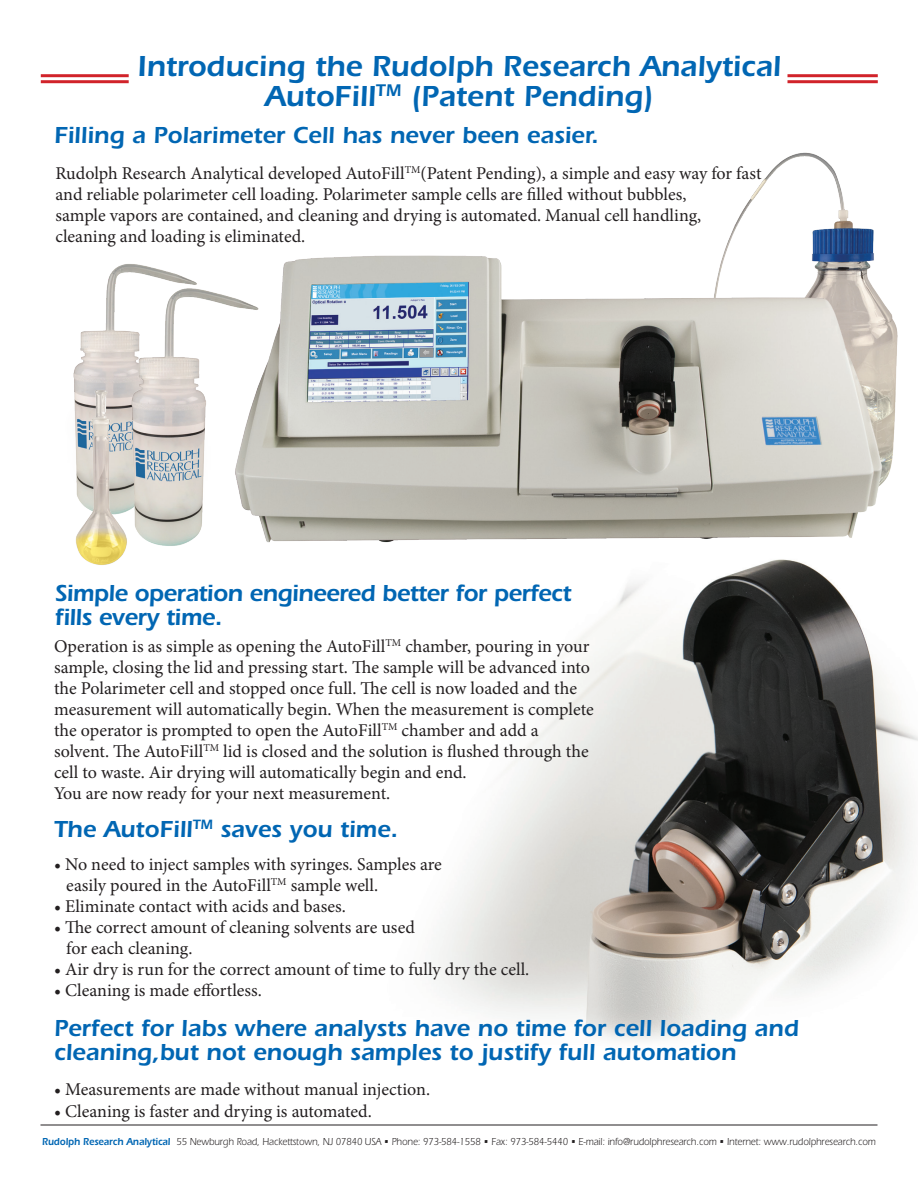
<style>
.page{position:relative;width:918px;height:1188px;background:#fff}
.page>*{position:absolute;margin:0;border:0;box-sizing:border-box;transform-origin:0 0}
.t1{font:600 30px/30px "Itc Eras";color:#0166b3;text-align:center}
.t2{font:600 24px/24px "Itc Eras";color:#0166b3}
.t3{font:600 24px/24px "Itc Eras";letter-spacing:-.02em;color:#0166b3}
.t4{font:18px/21px "Minion Pro";letter-spacing:-.005em;color:#231f20}
.t5{font:10.5px "Itc Eras";letter-spacing:-.005em;color:#231f20;scale:.9 1}
.s1{font-weight:600;color:#0166b3}
</style>
<div class="page">
<img style="left:734px;top:152px;width:164px;height:221px">
<img style="left:438px;top:559px;width:480px;height:481px">
<hr style="left:41px;top:74px;width:88px;height:3px;background:#d1232a">
<hr style="left:41px;top:80px;width:88px;height:3px;background:#d1232a">
<hr style="left:788px;top:74px;width:90px;height:3px;background:#d1232a">
<hr style="left:788px;top:80px;width:90px;height:3px;background:#d1232a">
<img style="left:278px;top:226px;width:618px;height:317px">
<hr style="left:40px;top:1125px;width:838px;height:1px;background:#231f20">
<img style="left:80px;top:270px;width:198px;height:273px">
<img style="left:73px;top:354px;width:122px;height:211px">
<p class="t1" style="left:138px;top:51px;width:645px">Introducing the Rudolph Research Analytical<br>AutoFill<sup>TM</sup> (Patent Pending)</p>
<p class="t2" style="left:54px;top:123px;width:546px">Filling a Polarimeter Cell has never been easier.</p>
<p class="t4" style="left:56px;top:163px;width:708px">Rudolph Research Analytical developed AutoFill<sup>TM</sup>(Patent Pending), a simple and easy way for fast and reliable polarimeter cell loading. Polarimeter sample cells are filled without bubbles,<br>sample vapors are contained, and cleaning and drying is automated. Manual cell handling, cleaning and loading is eliminated.</p>
<p class="t3" style="left:55px;top:581px;width:518px">Simple operation engineered better for perfect fills every time.</p>
<p class="t4" style="left:54px;top:636px;width:541px">Operation is as simple as opening the AutoFill<sup>TM</sup> chamber, pouring in your sample, closing the lid and pressing start. The sample will be advanced into the Polarimeter cell and stopped once full. The cell is now loaded and the measurement will automatically begin. When the measurement is complete the operator is prompted to open the AutoFill<sup>TM</sup> chamber and add a solvent. The AutoFill<sup>TM</sup> lid is closed and the solution is flushed through the cell to waste. Air drying will automatically begin and end.<br>You are now ready for your next measurement.</p>
<p class="t2" style="left:54px;top:817px;width:346px">The AutoFill<sup>TM</sup> saves you time.</p>
<p class="t4" style="left:66px;top:854px;width:377px;text-indent:-12px">• No need to inject samples with syringes. Samples are easily poured in the AutoFill<sup>TM</sup> sample well.</p>
<p class="t4" style="left:54px;top:896px;width:293px">• Eliminate contact with acids and bases.</p>
<p class="t4" style="left:66px;top:917px;width:350px;text-indent:-12px">• The correct amount of cleaning solvents are used for each cleaning.</p>
<p class="t4" style="left:54px;top:959px;width:477px">• Air dry is run for the correct amount of time to fully dry the cell.</p>
<p class="t4" style="left:54px;top:980px;width:209px">• Cleaning is made effortless.</p>
<p class="t2" style="left:54px;top:1016px;width:746px">Perfect for labs where analysts have no time for cell loading and cleaning,but not enough samples to justify full automation</p>
<p class="t4" style="left:54px;top:1079px;width:378px">• Measurements are made without manual injection.</p>
<p class="t4" style="left:54px;top:1101px;width:319px">• Cleaning is faster and drying is automated.</p>
<p class="t5" style="left:42px;top:1136px;width:928px"><span class="s1">Rudolph Research Analytical</span> 55 Newburgh Road, Hackettstown, NJ 07840 USA • Phone: 973-584-1558 • Fax: 973-584-5440 • E-mail: info@rudolphresearch.com • Internet: www.rudolphresearch.com</p>
</div>
